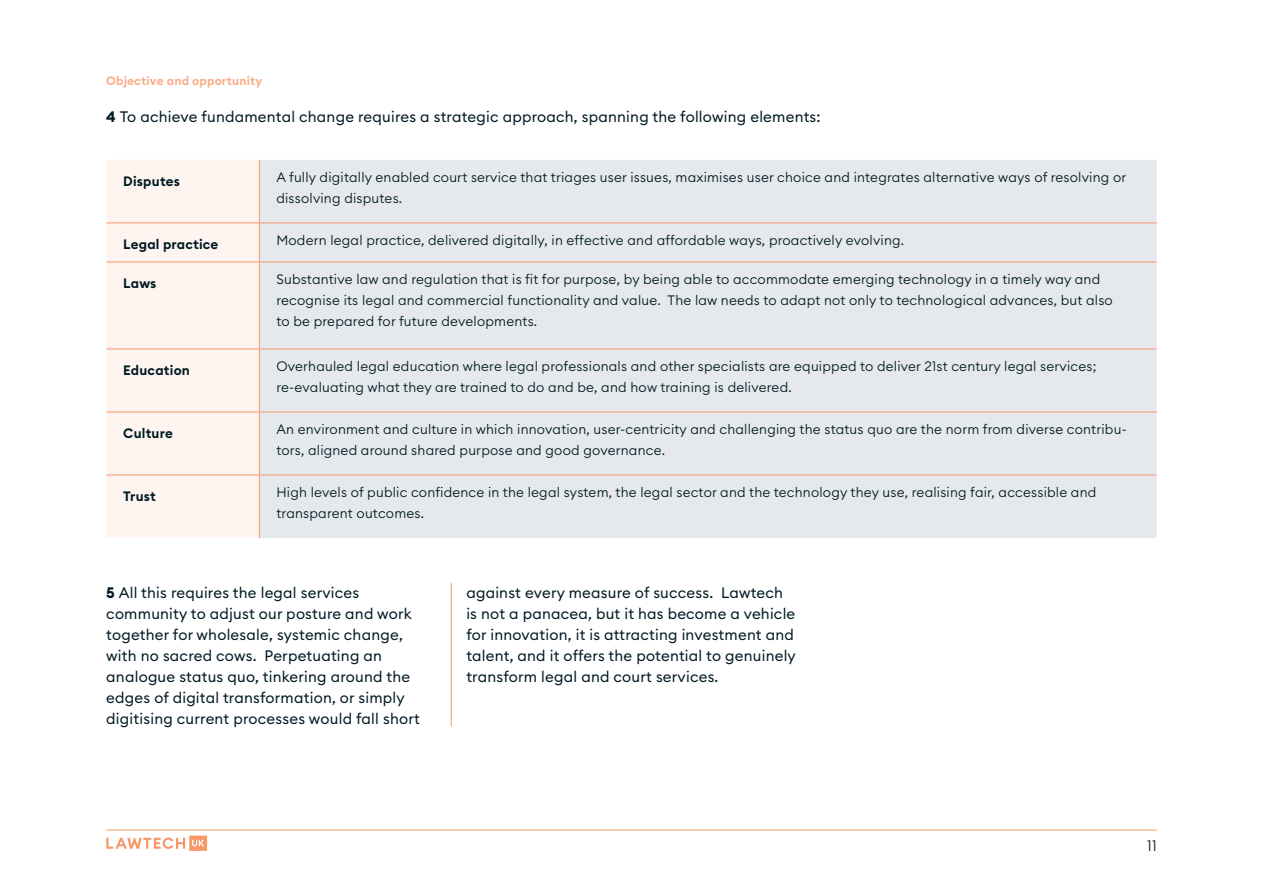
<style>
.page{position:relative;width:1263px;height:893px;background:#fff}
.page>*{position:absolute;margin:0;border:0;box-sizing:border-box;transform-origin:0 0}
.t1{font:15px/21px "Euclid Circular B";letter-spacing:.015em;color:#001a24}
.t2{font:300 15px "Euclid Circular B";color:#001a24}
.t3{font:300 13.5px/21px "Euclid Circular B";letter-spacing:.015em;color:#001a24}
.t4{font:600 13.5px "Euclid Circular B";letter-spacing:.015em;color:#001a24}
.t5{font:600 12px "Euclid Circular B";letter-spacing:.015em;color:#f9ad87}
.s1{font-weight:700}
</style>
<div class="page">
<hr style="left:106px;top:830px;width:1051px;height:1px;background:#f79869">
<svg style="left:106px;top:836px;width:101px;height:15px"></svg>
<div style="left:106px;top:160px;width:153px;height:378px;background:#fef5f0"></div>
<div style="left:260px;top:160px;width:897px;height:378px;background:#e6e9eb"></div>
<hr style="left:259px;top:160px;width:1px;height:63px;background:#f79869">
<hr style="left:106px;top:223px;width:153px;height:1px;background:#f79869">
<hr style="left:259px;top:223px;width:898px;height:1px;background:#f79869">
<hr style="left:259px;top:223px;width:1px;height:39px;background:#f79869">
<hr style="left:106px;top:262px;width:153px;height:1px;background:#f79869">
<hr style="left:259px;top:262px;width:898px;height:1px;background:#f79869">
<hr style="left:259px;top:262px;width:1px;height:87px;background:#f79869">
<hr style="left:106px;top:349px;width:153px;height:1px;background:#f79869">
<hr style="left:259px;top:349px;width:898px;height:1px;background:#f79869">
<hr style="left:259px;top:349px;width:1px;height:63px;background:#f79869">
<hr style="left:106px;top:412px;width:153px;height:1px;background:#f79869">
<hr style="left:259px;top:412px;width:898px;height:1px;background:#f79869">
<hr style="left:259px;top:412px;width:1px;height:63px;background:#f79869">
<hr style="left:106px;top:475px;width:153px;height:1px;background:#f79869">
<hr style="left:259px;top:475px;width:898px;height:1px;background:#f79869">
<hr style="left:259px;top:475px;width:1px;height:63px;background:#f79869">
<hr style="left:451px;top:583px;width:1px;height:143px;background:#f79869">
<p class="t5" style="left:106px;top:73px;width:158px">Objective and opportunity</p>
<p class="t1" style="left:106px;top:106px;width:716px"><span class="s1">4</span> To achieve fundamental change requires a strategic approach, spanning the following elements:</p>
<p class="t4" style="left:123px;top:173px;width:58px">Disputes</p>
<p class="t3" style="left:276px;top:166px;width:851px">A fully digitally enabled court service that triages user issues, maximises user choice and integrates alternative ways of resolving or dissolving disputes.</p>
<p class="t4" style="left:123px;top:236px;width:97px">Legal practice</p>
<p class="t3" style="left:276px;top:229px;width:629px">Modern legal practice, delivered digitally, in effective and affordable ways, proactively evolving.</p>
<p class="t4" style="left:123px;top:275px;width:35px">Laws</p>
<p class="t3" style="left:276px;top:268px;width:838px">Substantive law and regulation that is fit for purpose, by being able to accommodate emerging technology in a timely way and recognise its legal and commercial functionality and value. The law needs to adapt not only to technological advances, but also to be prepared for future developments.</p>
<p class="t4" style="left:123px;top:362px;width:68px">Education</p>
<p class="t3" style="left:276px;top:355px;width:821px">Overhauled legal education where legal professionals and other specialists are equipped to deliver 21st century legal services; re-evaluating what they are trained to do and be, and how training is delivered.</p>
<p class="t4" style="left:123px;top:425px;width:51px">Culture</p>
<p class="t3" style="left:276px;top:418px;width:852px">An environment and culture in which innovation, user-centricity and challenging the status quo are the norm from diverse contribu&shy;tors, aligned around shared purpose and good governance.</p>
<p class="t4" style="left:123px;top:488px;width:34px">Trust</p>
<p class="t3" style="left:276px;top:481px;width:821px">High levels of public confidence in the legal system, the legal sector and the technology they use, realising fair, accessible and transparent outcomes.</p>
<p class="t1" style="left:106px;top:582px;width:315px"><span class="s1">5</span> All this requires the legal services community to adjust our posture and work together for wholesale, systemic change, with no sacred cows. Perpetuating an analogue status quo, tinkering around the edges of digital transformation, or simply digitising current processes would fall short</p>
<p class="t1" style="left:466px;top:582px;width:331px">against every measure of success. Lawtech is not a panacea, but it has become a vehicle for innovation, it is attracting investment and talent, and it offers the potential to genuinely transform legal and court services.</p>
<p class="t2" style="left:1147px;top:836px;width:11px">11</p>
</div>
